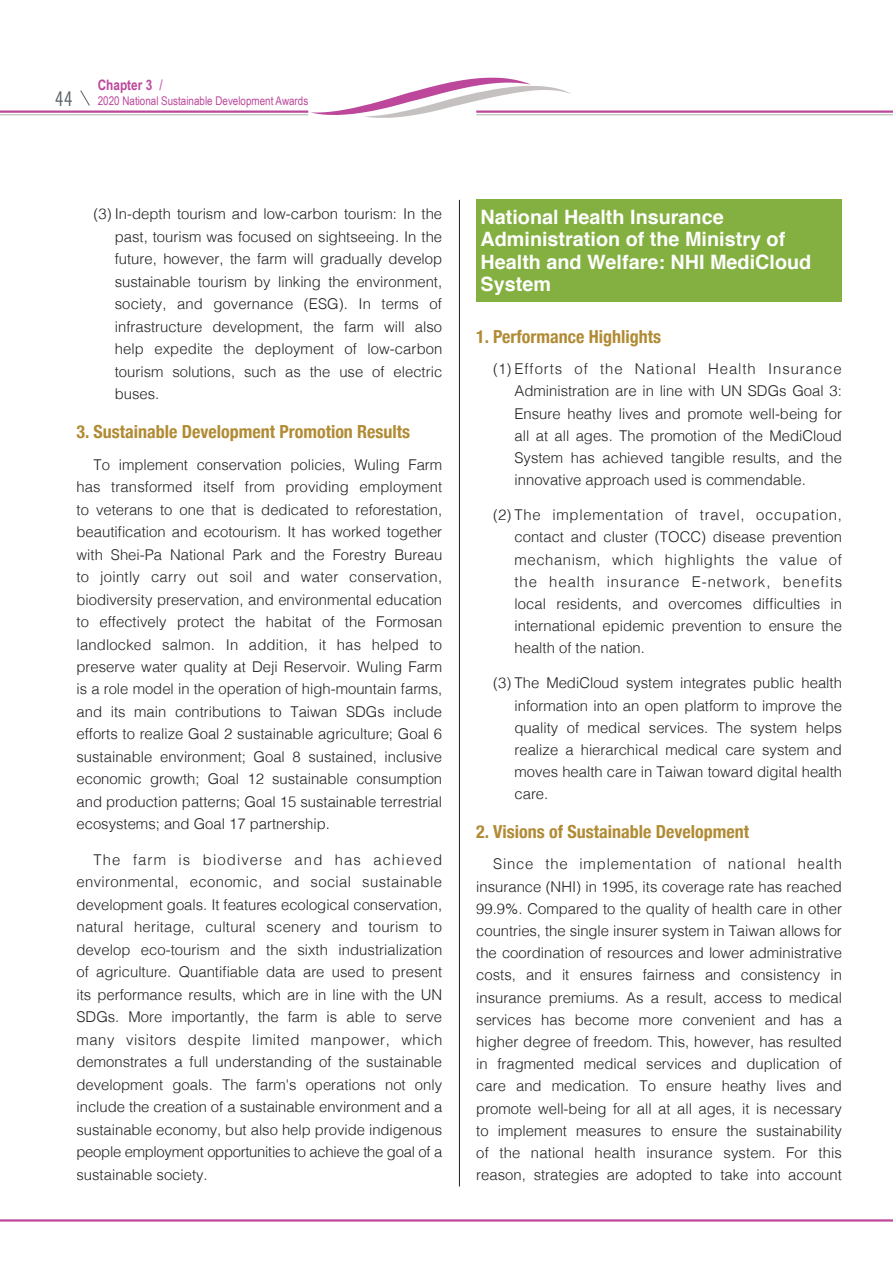
<style>
.page{position:relative;width:893px;height:1263px;background:#fff}
.page>*{position:absolute;margin:0;border:0;box-sizing:border-box;transform-origin:0 0}
.e_得獎單位{font:700 19.8px/22.5px "Helvetica";color:#fff}
.標_123{font:700 condensed 18px "Helvetica Neue";color:#b18b34}
.t1{font:300 18px "Oswald";color:#576065}
.e_內文_首行退4mm{font:300 14.85px/22.5px "Helvetica";color:#231f20;text-align:justify}
.e_內文_I23{font:300 14.85px/22.2px "Helvetica";color:#231f20;text-align:justify}
.t2{font:700 14.4px "Arial Narrow";color:#bc479b}
.t3{font:12px "Arial Narrow";color:#bc479b}
.s1{font-weight:400}
</style>
<div class="page">
<hr style="left:459px;top:200px;width:1px;height:986px;background:#231f20">
<hr style="left:0;top:1219px;width:893px;height:2px;background:#bc479b">
<hr style="left:0;top:110px;width:308px;height:3px;background:#bc479b">
<hr style="left:0;top:114px;width:308px;height:1px;background:#b1bfb8">
<hr style="left:476px;top:110px;width:417px;height:3px;background:#bc479b">
<hr style="left:476px;top:114px;width:417px;height:1px;background:#b1bfb8">
<svg style="left:311px;top:78px;width:261px;height:40px"></svg>
<div style="left:476px;top:200px;width:366px;height:102px;background:#83b040"></div>
<svg style="left:80px;top:90px;width:10px;height:16px"></svg>
<p class="t1" style="left:55px;top:82px;width:19px">44</p>
<p class="t2" style="left:98px;top:74px;width:66px">Chapter 3 <span class="s1">/</span></p>
<p class="t3" style="left:98px;top:92px;width:212px">2020 National Sustainable Development Awards</p>
<p class="e_內文_I23" style="left:115px;top:202px;width:329px;text-indent:-21px">(3) In-depth tourism and low-carbon tourism: In the past, tourism was focused on sightseeing. In the future, however, the farm will gradually develop sustainable tourism by linking the environment, society, and governance (ESG). In terms of infrastructure development, the farm will also help expedite the deployment of low-carbon tourism solutions, such as the use of electric buses.</p>
<p class="標_123" style="left:77px;top:416px;width:335px">3. Sustainable Development Promotion Results</p>
<p class="e_內文_首行退4mm" style="left:77px;top:452px;width:367px;text-indent:17px">To implement conservation policies, Wuling Farm has transformed itself from providing employment to veterans to one that is dedicated to reforestation, beautification and ecotourism. It has worked together with Shei-Pa National Park and the Forestry Bureau to jointly carry out soil and water conservation, biodiversity preservation, and environmental education to effectively protect the habitat of the Formosan landlocked salmon. In addition, it has helped to preserve water quality at Deji Reservoir. Wuling Farm is a role model in the operation of high-mountain farms, and its main contributions to Taiwan SDGs include efforts to realize Goal 2 sustainable agriculture; Goal 6 sustainable environment; Goal 8 sustained, inclusive economic growth; Goal 12 sustainable consumption and production patterns; Goal 15 sustainable terrestrial ecosystems; and Goal 17 partnership.</p>
<p class="e_內文_首行退4mm" style="left:77px;top:847px;width:367px;text-indent:17px">The farm is biodiverse and has achieved environmental, economic, and social sustainable development goals. It features ecological conservation, natural heritage, cultural scenery and tourism to develop eco-tourism and the sixth industrialization of agriculture. Quantifiable data are used to present its performance results, which are in line with the UN SDGs. More importantly, the farm is able to serve many visitors despite limited manpower, which demonstrates a full understanding of the sustainable development goals. The farm's operations not only include the creation of a sustainable environment and a sustainable economy, but also help provide indigenous people employment opportunities to achieve the goal of a sustainable society.</p>
<p class="e_得獎單位" style="left:480px;top:206px;width:332px">National Health Insurance<br>Administration of the Ministry of<br>Health and Welfare: NHI MediCloud<br>System</p>
<p class="標_123" style="left:476px;top:321px;width:186px">1. Performance Highlights</p>
<p class="e_內文_I23" style="left:514px;top:357px;width:329px;text-indent:-21px">(1) Efforts of the National Health Insurance Administration are in line with UN SDGs Goal 3:<br>Ensure heathy lives and promote well-being for all at all ages. The promotion of the MediCloud System has achieved tangible results, and the innovative approach used is commendable.</p>
<p class="e_內文_I23" style="left:514px;top:503px;width:329px;text-indent:-21px">(2) The implementation of travel, occupation, contact and cluster (TOCC) disease prevention mechanism, which highlights the value of the health insurance E-network, benefits local residents, and overcomes difficulties in international epidemic prevention to ensure the health of the nation.</p>
<p class="e_內文_I23" style="left:514px;top:671px;width:329px;text-indent:-21px">(3) The MediCloud system integrates public health information into an open platform to improve the quality of medical services. The system helps realize a hierarchical medical care system and moves health care in Taiwan toward digital health care.</p>
<p class="標_123" style="left:476px;top:817px;width:274px">2. Visions of Sustainable Development</p>
<p class="e_內文_首行退4mm" style="left:476px;top:852px;width:367px;text-indent:17px">Since the implementation of national health insurance (NHI) in 1995, its coverage rate has reached 99.9%. Compared to the quality of health care in other countries, the single insurer system in Taiwan allows for the coordination of resources and lower administrative costs, and it ensures fairness and consistency in insurance premiums. As a result, access to medical services has become more convenient and has a higher degree of freedom. This, however, has resulted in fragmented medical services and duplication of care and medication. To ensure heathy lives and promote well-being for all at all ages, it is necessary to implement measures to ensure the sustainability of the national health insurance system. For this reason, strategies are adopted to take into account</p>
</div>
